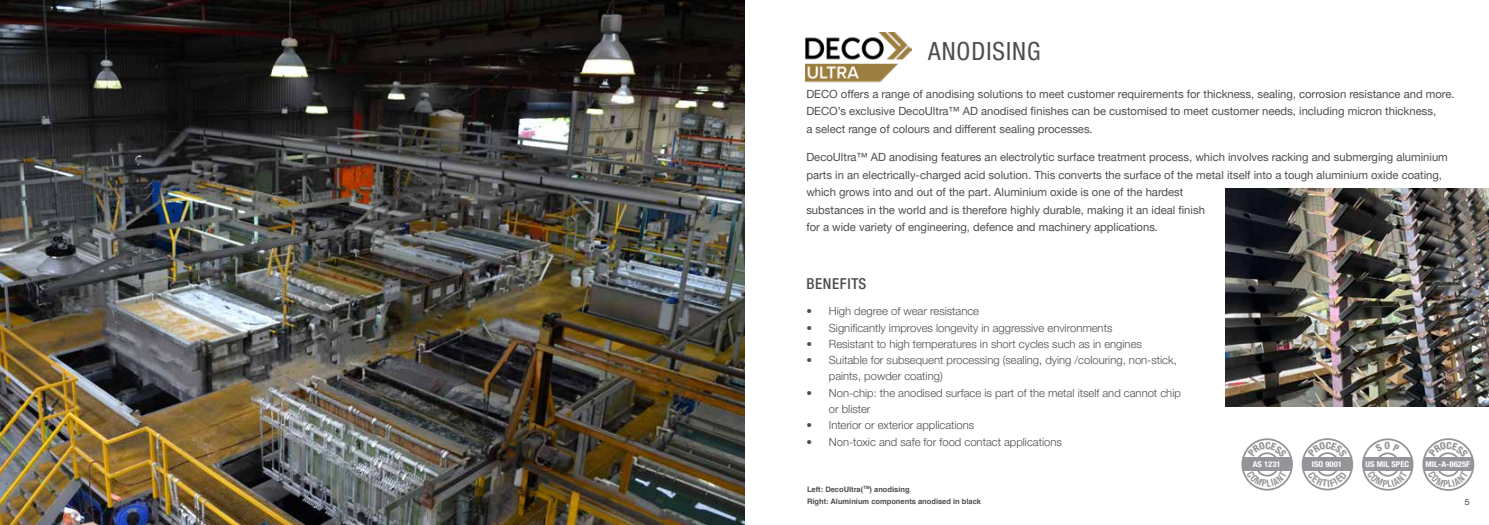
<style>
.page{position:relative;width:1489px;height:525px;background:#fff}
.page>*{position:absolute;margin:0;border:0;box-sizing:border-box;transform-origin:0 0}
.t1{font:condensed 25px "Helvetica Neue LTW1 G";letter-spacing:.04em;color:#4d4d4f}
.t2{font:500 condensed 15px "Helvetica Neue LTW1 G";letter-spacing:.04em;color:#4d4d4f}
.t3{font:11.25px/17.5px "Helvetica Neue LTW1 G";color:#4d4d4f}
.t4{font:300 11.25px/16.2px "Helvetica Neue LTW1 G";color:#4d4d4f}
.t5{font:300 8.75px "Helvetica Neue LTW1 G";color:#000}
.t6{font:700 condensed 8px "Helvetica Neue LTW1 G";color:#fff;scale:1.09 1}
.t7{font:700 7.5px/12.5px "Helvetica";color:#4d4d4f}
</style>
<div class="page">
<img style="left:805px;top:33px;width:106px;height:49px">
<div style="left:1375px;top:452px;width:24px;height:24px;border:2px solid #939598;border-radius:50%"></div>
<div style="left:1362px;top:457px;width:50px;height:13px;background:#939598"></div>
<div style="left:1361px;top:438px;width:52px;height:52px;border:2px solid #939598;border-radius:50%"></div>
<div style="left:1302px;top:457px;width:50px;height:13px;background:#939598"></div>
<div style="left:1301px;top:438px;width:51px;height:52px;border:2px solid #939598;border-radius:50%"></div>
<div style="left:1423px;top:457px;width:50px;height:13px;background:#939598"></div>
<div style="left:1422px;top:438px;width:51px;height:52px;border:2px solid #939598;border-radius:50%"></div>
<img style="left:0;top:0;width:744px;height:524px">
<div style="left:1242px;top:457px;width:49px;height:13px;background:#939598"></div>
<div style="left:1241px;top:438px;width:51px;height:52px;border:2px solid #939598;border-radius:50%"></div>
<img style="left:1225px;top:189px;width:263px;height:217px">
<svg style="left:1374px;top:441px;width:25px;height:4px"></svg>
<svg style="left:1367px;top:470px;width:40px;height:17px"></svg>
<svg style="left:1307px;top:441px;width:39px;height:16px"></svg>
<svg style="left:1307px;top:470px;width:39px;height:17px"></svg>
<svg style="left:1428px;top:441px;width:39px;height:16px"></svg>
<svg style="left:1427px;top:470px;width:41px;height:17px"></svg>
<svg style="left:1247px;top:441px;width:39px;height:16px"></svg>
<svg style="left:1246px;top:470px;width:40px;height:17px"></svg>
<h1 class="t1" style="left:928px;top:36px;width:114px">ANODISING</h1>
<p class="t3" style="left:806px;top:85px;width:649px">DECO offers a range of anodising solutions to meet customer requirements for thickness, sealing, corrosion resistance and more.<br>DECO’s exclusive DecoUltra™ AD anodised finishes can be customised to meet customer needs, including micron thickness,<br>a select range of colours and different sealing processes.</p>
<p class="t3" style="left:806px;top:148px;width:643px">DecoUltra™ AD anodising features an electrolytic surface treatment process, which involves racking and submerging aluminium parts in an electrically-charged acid solution. This converts the surface of the metal itself into a tough aluminium oxide coating, which grows into and out of the part. Aluminium oxide is one of the hardest<br>substances in the world and is therefore highly durable, making it an ideal finish<br>for a wide variety of engineering, defence and machinery applications.</p>
<h2 class="t2" style="left:806px;top:274px;width:61px">BENEFITS</h2>
<p class="t4" style="left:806px;top:303px;width:174px">• High degree of wear resistance</p>
<p class="t4" style="left:806px;top:319px;width:307px">• Significantly improves longevity in aggressive environments</p>
<p class="t4" style="left:806px;top:335px;width:337px">• Resistant to high temperatures in short cycles such as in engines</p>
<p class="t4" style="left:828px;top:352px;width:349px;text-indent:-22px">• Suitable for subsequent processing (sealing, dying /colouring, non-stick, paints, powder coating)</p>
<p class="t4" style="left:828px;top:384px;width:353px;text-indent:-22px">• Non-chip: the anodised surface is part of the metal itself and cannot chip or blister</p>
<p class="t4" style="left:806px;top:417px;width:169px">• Interior or exterior applications</p>
<p class="t4" style="left:806px;top:433px;width:257px">• Non-toxic and safe for food contact applications</p>
<p class="t7" style="left:807px;top:482px;width:175px">Left: DecoUltra(<sup>TM</sup>) anodising<br>Right: Aluminium components anodised in black</p>
<p class="t6" style="left:1252px;top:459px;width:27px">AS 1231</p>
<p class="t6" style="left:1311px;top:459px;width:29px">ISO 9001</p>
<p class="t6" style="left:1425px;top:459px;width:43px">MIL-A-8625F</p>
<p class="t6" style="left:1365px;top:459px;width:42px">US MIL SPEC</p>
<p class="t5" style="left:1464px;top:496px;width:6px">5</p>
</div>
